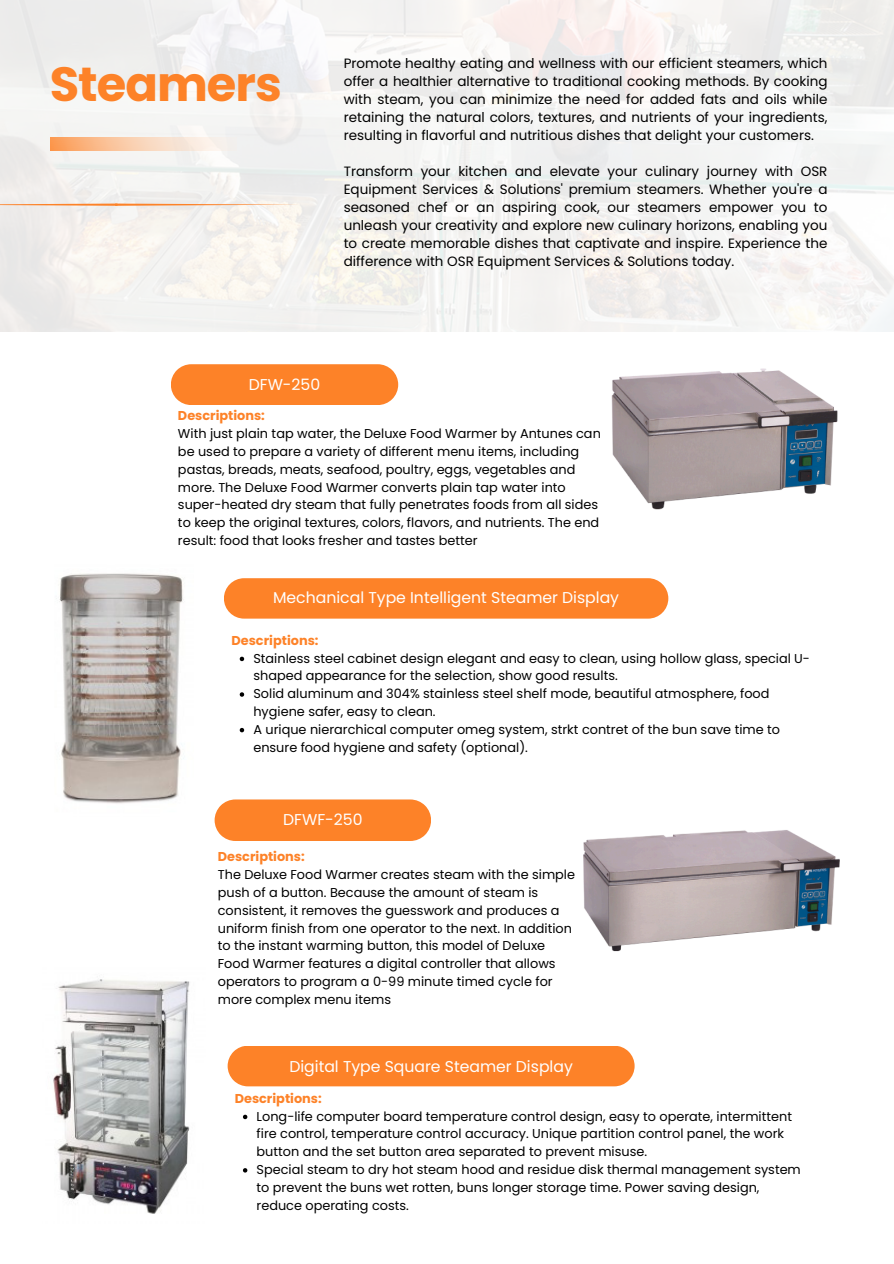
<style>
.page{position:relative;width:894px;height:1264px;background:#fff}
.page>*{position:absolute;margin:0;border:0;box-sizing:border-box;transform-origin:0 0}
.t1{font:700 48px "Poppins";letter-spacing:-.02em;color:#fd8228}
.t2{font:15.6px "Poppins";color:#fff}
.t3{font:13.5px/18px "Poppins";color:#000;text-align:justify}
.t4{font:12.9px/17.9px "Poppins";color:#000}
.t5{font:700 12.9px "Poppins";color:#fd8228}
</style>
<div class="page">
<div style="left:171px;top:364px;width:227px;height:41px;background:#fd8228"></div>
<div style="left:224px;top:578px;width:444px;height:40px;background:#fd8228;border-radius:20px"></div>
<svg style="left:214px;top:799px;width:217px;height:42px"></svg>
<div style="left:227px;top:1046px;width:407px;height:40px;background:#fd8228"></div>
<img style="left:611px;top:368px;width:227px;height:142px">
<img style="left:53px;top:979px;width:137px;height:235px">
<img style="left:59px;top:573px;width:125px;height:231px">
<img style="left:583px;top:830px;width:257px;height:122px">
<svg style="left:240px;top:656px;width:4px;height:5px"></svg>
<svg style="left:240px;top:692px;width:4px;height:4px"></svg>
<svg style="left:240px;top:728px;width:4px;height:4px"></svg>
<svg style="left:243px;top:1114px;width:4px;height:5px"></svg>
<svg style="left:243px;top:1168px;width:4px;height:4px"></svg>
<img style="left:0;top:0;width:893px;height:331px">
<svg style="left:51px;top:137px;width:185px;height:14px"></svg>
<svg style="left:0;top:203px;width:298px;height:3px"></svg>
<p class="t1" style="left:50px;top:51px;width:234px">Steamers</p>
<h3 class="t3" style="left:343px;top:54px;width:485px">Promote healthy eating and wellness with our efficient steamers, which offer a healthier alternative to traditional cooking methods. By cooking with steam, you can minimize the need for added fats and oils while retaining the natural colors, textures, and nutrients of your ingredients, resulting in flavorful and nutritious dishes that delight your customers.</h3>
<h4 class="t3" style="left:343px;top:162px;width:485px">Transform your kitchen and elevate your culinary journey with OSR Equipment Services &amp; Solutions' premium steamers. Whether you're a seasoned chef or an aspiring cook, our steamers empower you to unleash your creativity and explore new culinary horizons, enabling you to create memorable dishes that captivate and inspire. Experience the difference with OSR Equipment Services &amp; Solutions today.</h4>
<h1 class="t2" style="left:249px;top:374px;width:73px">DFW-250</h1>
<p class="t5" style="left:178px;top:407px;width:88px">Descriptions:</p>
<p class="t4" style="left:178px;top:425px;width:424px">With just plain tap water, the Deluxe Food Warmer by Antunes can be used to prepare a variety of different menu items, including pastas, breads, meats, seafood, poultry, eggs, vegetables and more. The Deluxe Food Warmer converts plain tap water into super-heated dry steam that fully penetrates foods from all sides to keep the original textures, colors, flavors, and nutrients. The end result: food that looks fresher and tastes better</p>
<p class="t2" style="left:273px;top:586px;width:347px">Mechanical Type Intelligent Steamer Display</p>
<p class="t5" style="left:231px;top:631px;width:88px">Descriptions:</p>
<h3 class="t4" style="left:253px;top:649px;width:558px">Stainless steel cabinet design elegant and easy to clean, using hollow glass, special U&shy;shaped appearance for the selection, show good results.</h3>
<h4 class="t4" style="left:253px;top:684px;width:517px">Solid aluminum and 304% stainless steel shelf mode, beautiful atmosphere, food hygiene safer, easy to clean.</h4>
<p class="t4" style="left:253px;top:720px;width:528px">A urique nierarchical computer omeg system, strkt contret of the bun save time to ensure food hygiene and safety (optional).</p>
<p class="t2" style="left:283px;top:809px;width:81px">DFWF-250</p>
<p class="t5" style="left:218px;top:847px;width:88px">Descriptions:</p>
<p class="t4" style="left:218px;top:865px;width:358px">The Deluxe Food Warmer creates steam with the simple push of a button. Because the amount of steam is consistent, it removes the guesswork and produces a uniform finish from one operator to the next. In addition to the instant warming button, this model of Deluxe Food Warmer features a digital controller that allows operators to program a 0-99 minute timed cycle for more complex menu items</p>
<p class="t2" style="left:289px;top:1055px;width:285px">Digital Type Square Steamer Display</p>
<h2 class="t5" style="left:235px;top:1089px;width:88px">Descriptions:</h2>
<p class="t4" style="left:256px;top:1107px;width:536px">Long-life computer board temperature control design, easy to operate, intermittent fire control, temperature control accuracy. Unique partition control panel, the work button and the set button area separated to prevent misuse.</p>
<p class="t4" style="left:256px;top:1160px;width:545px">Special steam to dry hot steam hood and residue disk thermal management system to prevent the buns wet rotten, buns longer storage time. Power saving design, reduce operating costs.</p>
</div>
